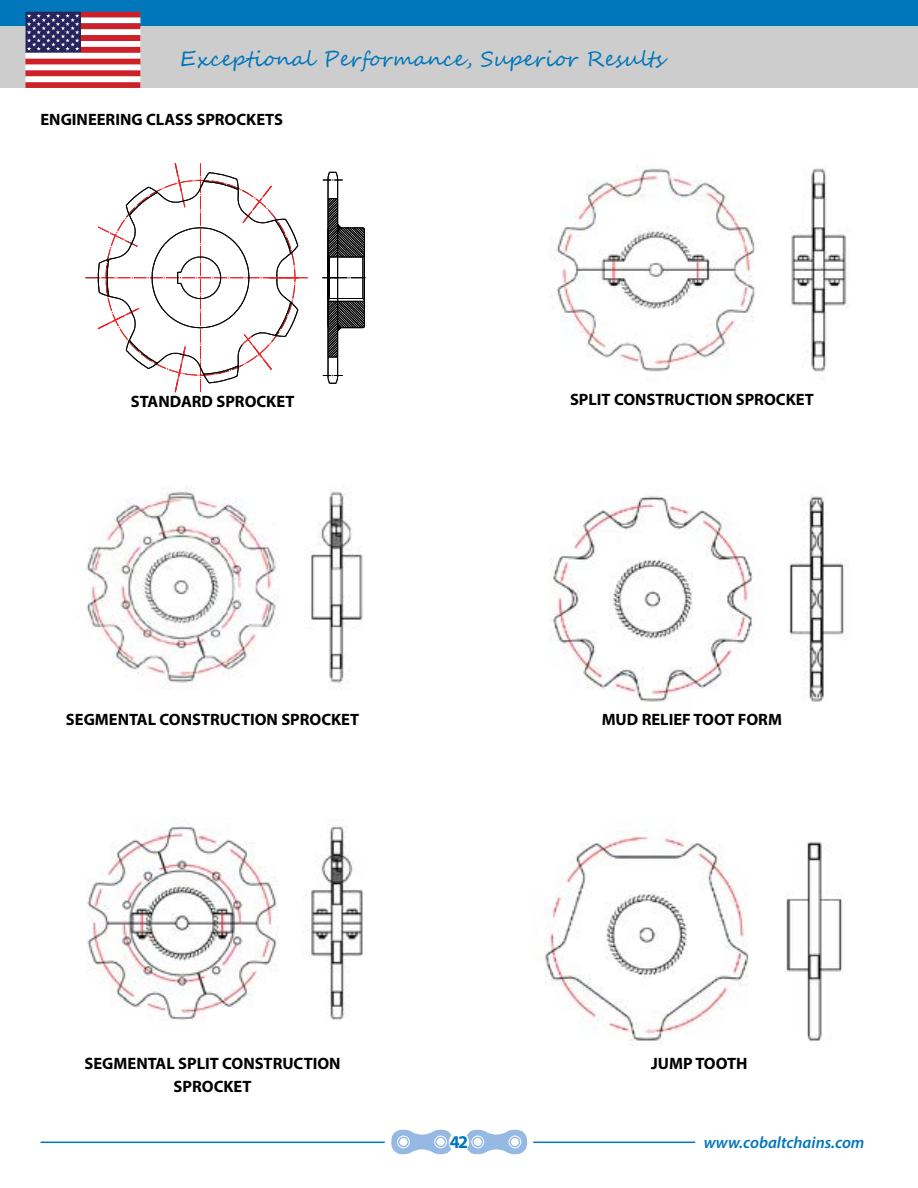
<style>
.page{position:relative;width:918px;height:1188px;background:#fff}
.page>*{position:absolute;margin:0;border:0;box-sizing:border-box;transform-origin:0 0}
.t1{font:20.85px "Segoe Script";color:#0076bb}
.t2{font:700 18px "Myriad Pro";color:#0076bc}
.PAGE_title{font:700 16.5px "Myriad Pro";color:#000}
.t3{font:italic 600 16.5px "Myriad Pro";color:#0076bc}
</style>
<div class="page">
<svg style="left:467px;top:1130px;width:60px;height:24px"></svg>
<svg style="left:391px;top:1130px;width:61px;height:24px"></svg>
<svg style="left:508px;top:1135px;width:13px;height:13px"></svg>
<svg style="left:471px;top:1135px;width:13px;height:13px"></svg>
<svg style="left:397px;top:1135px;width:13px;height:13px"></svg>
<svg style="left:434px;top:1135px;width:13px;height:13px"></svg>
<div style="left:510px;top:1137px;width:10px;height:10px;background:#a1c1e5;border-radius:50%"></div>
<svg style="left:472px;top:1137px;width:11px;height:10px"></svg>
<svg style="left:398px;top:1137px;width:11px;height:10px"></svg>
<svg style="left:435px;top:1137px;width:11px;height:10px"></svg>
<div style="left:511px;top:1138px;width:8px;height:8px;background:#fdfdfd;border-radius:50%"></div>
<div style="left:474px;top:1138px;width:8px;height:8px;background:#fcfcfd;border-radius:50%"></div>
<div style="left:400px;top:1138px;width:7px;height:8px;background:#fdfdfd;border-radius:50%"></div>
<div style="left:437px;top:1138px;width:8px;height:8px;background:#fdfdfd;border-radius:50%"></div>
<div style="left:449px;top:1132px;width:20px;height:21px;background:#fff;border-radius:50%"></div>
<hr style="left:40px;top:1142px;width:345px;height:1px;background:#0076bc">
<hr style="left:533px;top:1142px;width:162px;height:1px;background:#0076bc">
<div style="left:0;top:20px;width:918px;height:68px;background:#cecdcd"></div>
<div style="left:0;top:0;width:918px;height:26px;background:#0076bb"></div>
<svg style="left:26px;top:12px;width:114px;height:76px;background:#b97787"></svg>
<img style="left:86px;top:486px;width:277px;height:204px">
<img style="left:551px;top:166px;width:299px;height:206px">
<img style="left:86px;top:819px;width:277px;height:201px">
<img style="left:549px;top:496px;width:297px;height:206px">
<img style="left:544px;top:832px;width:298px;height:214px">
<svg style="left:322px;top:277px;width:44px;height:2px"></svg>
<hr style="left:337px;top:179px;width:1px;height:113px;background:#000">
<hr style="left:337px;top:292px;width:1px;height:84px;background:#000">
<hr style="left:328px;top:179px;width:1px;height:113px;background:#000">
<hr style="left:328px;top:292px;width:1px;height:84px;background:#000">
<svg style="left:323px;top:374px;width:20px;height:10px"></svg>
<svg style="left:323px;top:172px;width:20px;height:9px"></svg>
<svg style="left:327px;top:197px;width:38px;height:61px"></svg>
<hr style="left:328px;top:255px;width:1px;height:45px;background:#000">
<hr style="left:329px;top:257px;width:1px;height:42px;background:#000">
<hr style="left:364px;top:255px;width:1px;height:45px;background:#000">
<hr style="left:362px;top:257px;width:1px;height:42px;background:#000">
<svg style="left:327px;top:297px;width:38px;height:61px"></svg>
<svg style="left:86px;top:163px;width:222px;height:230px"></svg>
<p class="t1" style="left:180px;top:42px;width:486px">Exceptional Performance, Superior Results</p>
<p class="PAGE_title" style="left:40px;top:108px;width:244px">ENGINEERING CLASS SPROCKETS</p>
<p class="PAGE_title" style="left:131px;top:391px;width:165px">STANDARD SPROCKET</p>
<p class="PAGE_title" style="left:66px;top:708px;width:295px">SEGMENTAL CONSTRUCTION SPROCKET</p>
<p class="PAGE_title" style="left:570px;top:389px;width:245px">SPLIT CONSTRUCTION SPROCKET</p>
<p class="PAGE_title" style="left:602px;top:708px;width:182px">MUD RELIEF TOOT FORM</p>
<p class="PAGE_title" style="left:85px;top:1053px;width:258px">SEGMENTAL SPLIT CONSTRUCTION</p>
<p class="PAGE_title" style="left:174px;top:1076px;width:79px">SPROCKET</p>
<p class="PAGE_title" style="left:651px;top:1053px;width:98px">JUMP TOOTH</p>
<p class="t2" style="left:450px;top:1130px;width:20px">42</p>
<p class="t3" style="left:704px;top:1131px;width:162px">www.cobaltchains.com</p>
</div>
